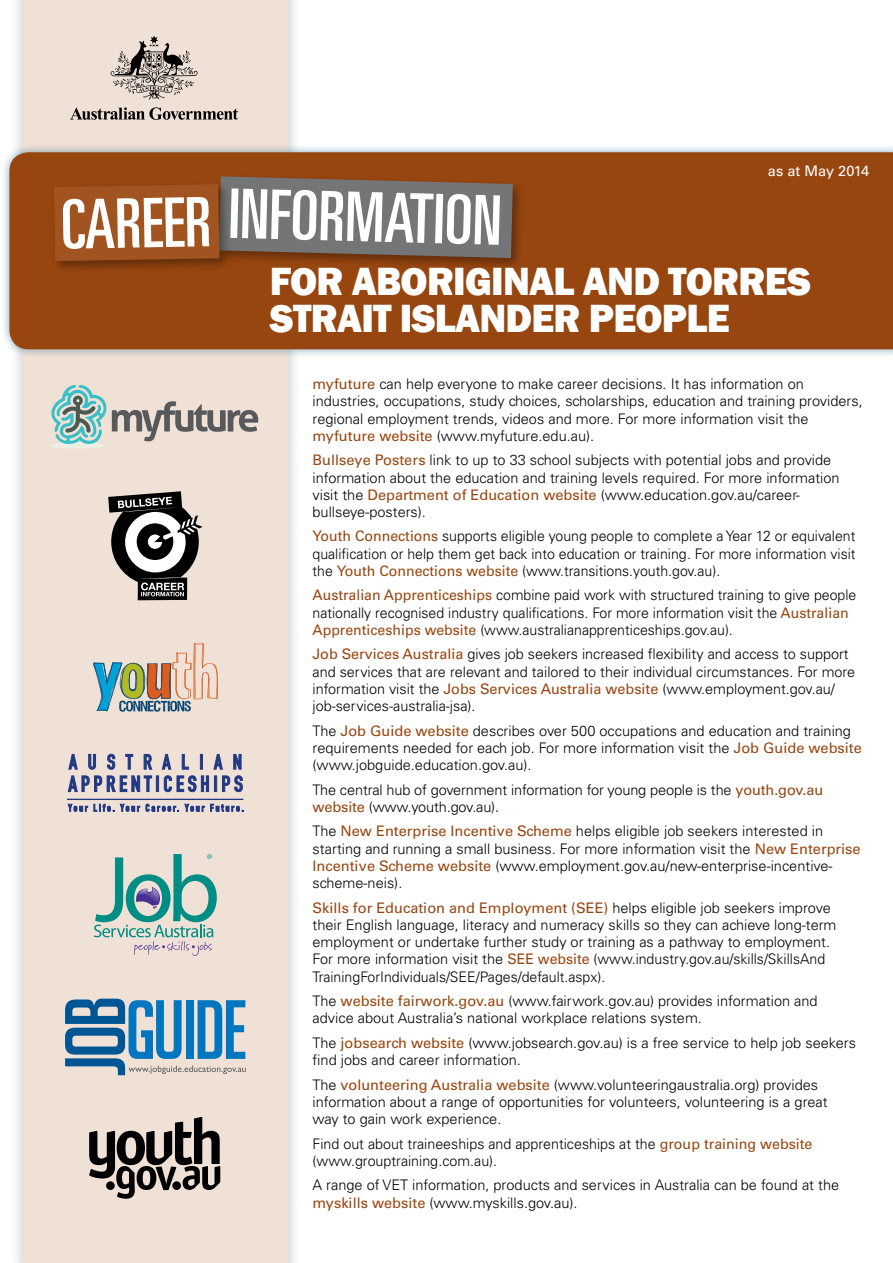
<style>
.page{position:relative;width:893px;height:1263px;background:#fff}
.page>*{position:absolute;margin:0;border:0;box-sizing:border-box;transform-origin:0 0}
.t1{font:ultra-condensed 68.4px "Univers LT";color:#fff}
.Subtitle{font:800 40.5px/37.5px "Franklin Gothic";letter-spacing:-.02em;color:#fff}
.Body{font:300 14.55px/17.2px "Univers LT";color:#000}
.Body-2{font:14.55px "Univers LT";color:#fff}
.s1{font-weight:400;color:#984610}
</style>
<div class="page">
<div style="left:8px;top:0;width:294px;height:1263px;background:#000;opacity:.25"></div>
<div style="left:23px;top:0;width:265px;height:1263px;background:#f0e1d6"></div>
<div style="left:0;top:143px;width:893px;height:215px;background:#005276;opacity:.49"></div>
<div style="left:9px;top:152px;width:884px;height:197px;background:#984610"></div>
<div style="left:215px;top:173px;width:310px;height:97px;background:#000;opacity:.35"></div>
<div style="left:50px;top:180px;width:182px;height:94px;background:#000;opacity:.35"></div>
<svg style="left:54px;top:176px;width:459px;height:85px;background:#84624c"></svg>
<svg style="left:70px;top:107px;width:168px;height:13px;background:#9f958e"></svg>
<svg style="left:111px;top:36px;width:87px;height:63px;background:#b7aca3"></svg>
<svg style="left:89px;top:1118px;width:131px;height:81px;background:#877e78"></svg>
<svg style="left:65px;top:999px;width:181px;height:76px;background:#77a3c0"></svg>
<svg style="left:112px;top:401px;width:146px;height:40px;background:#bab0aa"></svg>
<div style="left:51px;top:442px;width:54px;height:7px;background:#edeee5;border-radius:50%"></div>
<svg style="left:51px;top:385px;width:55px;height:59px;background:#9bc4c0"></svg>
<svg style="left:108px;top:491px;width:95px;height:109px"></svg>
<svg style="left:93px;top:643px;width:125px;height:69px;background:#c1baac"></svg>
<svg style="left:94px;top:854px;width:123px;height:102px;background:#abc5be"></svg>
<hr style="left:156px;top:776px;width:3px;height:16px;background:#223983">
<svg style="left:164px;top:775px;width:45px;height:17px"></svg>
<div style="left:214px;top:776px;width:3px;height:16px;background:#223983;border:1px solid #223983"></div>
<svg style="left:222px;top:775px;width:21px;height:17px"></svg>
<svg style="left:68px;top:754px;width:84px;height:38px;background:#a6a5b8"></svg>
<svg style="left:162px;top:754px;width:9px;height:15px"></svg>
<svg style="left:182px;top:754px;width:7px;height:15px"></svg>
<hr style="left:200px;top:754px;width:3px;height:15px;background:#223983">
<svg style="left:214px;top:754px;width:9px;height:15px"></svg>
<svg style="left:233px;top:754px;width:8px;height:15px"></svg>
<div style="left:67px;top:799px;width:176px;height:1px;border:1px solid #223983"></div>
<svg style="left:68px;top:804px;width:20px;height:8px"></svg>
<svg style="left:94px;top:804px;width:20px;height:8px"></svg>
<svg style="left:120px;top:804px;width:20px;height:8px"></svg>
<svg style="left:146px;top:804px;width:97px;height:8px"></svg>
<p class="Body-2" style="left:768px;top:163px;width:103px">as at May 2014</p>
<h1 class="t1" style="left:61px;top:186px;width:151px;rotate:-1deg">CAREER</h1>
<h1 class="t1" style="left:229px;top:176px;width:275px;rotate:1deg">INFORMATION</h1>
<h1 class="Subtitle" style="left:270px;top:262px;width:543px">FOR ABORIGINAL AND TORRES<br>STRAIT ISLANDER PEOPLE</h1>
<p class="Body" style="left:313px;top:375px;width:552px"><span class="s1">myfuture</span> can help everyone to make career decisions. It has information on industries, occupations, study choices, scholarships, education and training providers, regional employment trends, videos and more. For more information visit the</p>
<p class="Body" style="left:313px;top:427px;width:283px"><span class="s1">myfuture website</span> (www.myfuture.edu.au).</p>
<p class="Body" style="left:313px;top:451px;width:529px"><span class="s1">Bullseye Posters</span> link to up to 33 school subjects with potential jobs and provide information about the education and training levels required. For more information visit the <span class="s1">Department of Education website</span> (www.education.gov.au/career-</p>
<p class="Body" style="left:313px;top:503px;width:115px">bullseye-posters).</p>
<p class="Body" style="left:313px;top:528px;width:545px;text-align:justify"><span class="s1">Youth Connections</span> supports eligible young people to complete a Year 12 or equivalent qualification or help them get back into education or training. For more information visit the <span class="s1">Youth Connections website</span> (www.transitions.youth.gov.au).</p>
<p class="Body" style="left:313px;top:587px;width:545px"><span class="s1">Australian Apprenticeships</span> combine paid work with structured training to give people nationally recognised industry qualifications. For more information visit the <span class="s1">Australian</span></p>
<p class="Body" style="left:313px;top:621px;width:422px"><span class="s1">Apprenticeships website</span> (www.australianapprenticeships.gov.au).</p>
<p class="Body" style="left:313px;top:646px;width:544px"><span class="s1">Job Services Australia</span> gives job seekers increased flexibility and access to support and services that are relevant and tailored to their individual circumstances. For more information visit the <span class="s1">Jobs Services Australia website</span> (www.employment.gov.au/</p>
<p class="Body" style="left:313px;top:697px;width:165px">job-services-australia-jsa).</p>
<p class="Body" style="left:313px;top:722px;width:551px">The <span class="s1">Job Guide website</span> describes over 500 occupations and education and training requirements needed for each job. For more information visit the <span class="s1">Job Guide website</span></p>
<p class="Body" style="left:313px;top:756px;width:221px">(www.jobguide.education.gov.au).</p>
<p class="Body" style="left:313px;top:781px;width:512px">The central hub of government information for young people is the <span class="s1">youth.gov.au</span></p>
<p class="Body" style="left:313px;top:798px;width:188px"><span class="s1">website</span> (www.youth.gov.au)<span class="s1">.</span></p>
<p class="Body" style="left:313px;top:823px;width:550px">The <span class="s1">New Enterprise Incentive Scheme</span> helps eligible job seekers interested in starting and running a small business. For more information visit the <span class="s1">New Enterprise</span></p>
<p class="Body" style="left:313px;top:857px;width:522px"><span class="s1">Incentive Scheme website</span> (www.employment.gov.au/new-enterprise-incentive-</p>
<p class="Body" style="left:313px;top:874px;width:91px">scheme-neis).</p>
<p class="Body" style="left:313px;top:899px;width:525px"><span class="s1">Skills for Education and Employment (SEE)</span> helps eligible job seekers improve their English language, literacy and numeracy skills so they can achieve long-term employment or undertake further study or training as a pathway to employment.<br>For more information visit the <span class="s1">SEE website</span> (www.industry.gov.au/skills/SkillsAnd</p>
<p class="Body" style="left:313px;top:968px;width:294px">TrainingForIndividuals/SEE/Pages/default.aspx).</p>
<p class="Body" style="left:313px;top:992px;width:507px">The <span class="s1">website fairwork.gov.au</span> (www.fairwork.gov.au) provides information and</p>
<p class="Body" style="left:313px;top:1010px;width:391px">advice about Australia’s national workplace relations system.</p>
<p class="Body" style="left:313px;top:1034px;width:545px">The <span class="s1">jobsearch website</span> (www.jobsearch.gov.au) is a free service to help job seekers</p>
<p class="Body" style="left:313px;top:1051px;width:210px">find jobs and career information.</p>
<p class="Body" style="left:313px;top:1076px;width:507px">The <span class="s1">volunteering Australia website</span> (www.volunteeringaustralia.org) provides</p>
<p class="Body" style="left:313px;top:1093px;width:517px">information about a range of opportunities for volunteers, volunteering is a great way to gain work experience.</p>
<p class="Body" style="left:313px;top:1135px;width:501px">Find out about traineeships and apprenticeships at the <span class="s1">group training website</span></p>
<p class="Body" style="left:313px;top:1152px;width:186px">(www.grouptraining.com.au).</p>
<p class="Body" style="left:313px;top:1176px;width:528px">A range of VET information, products and services in Australia can be found at the</p>
<p class="Body" style="left:313px;top:1194px;width:267px"><span class="s1">myskills website</span> (www.myskills.gov.au).</p>
</div>
